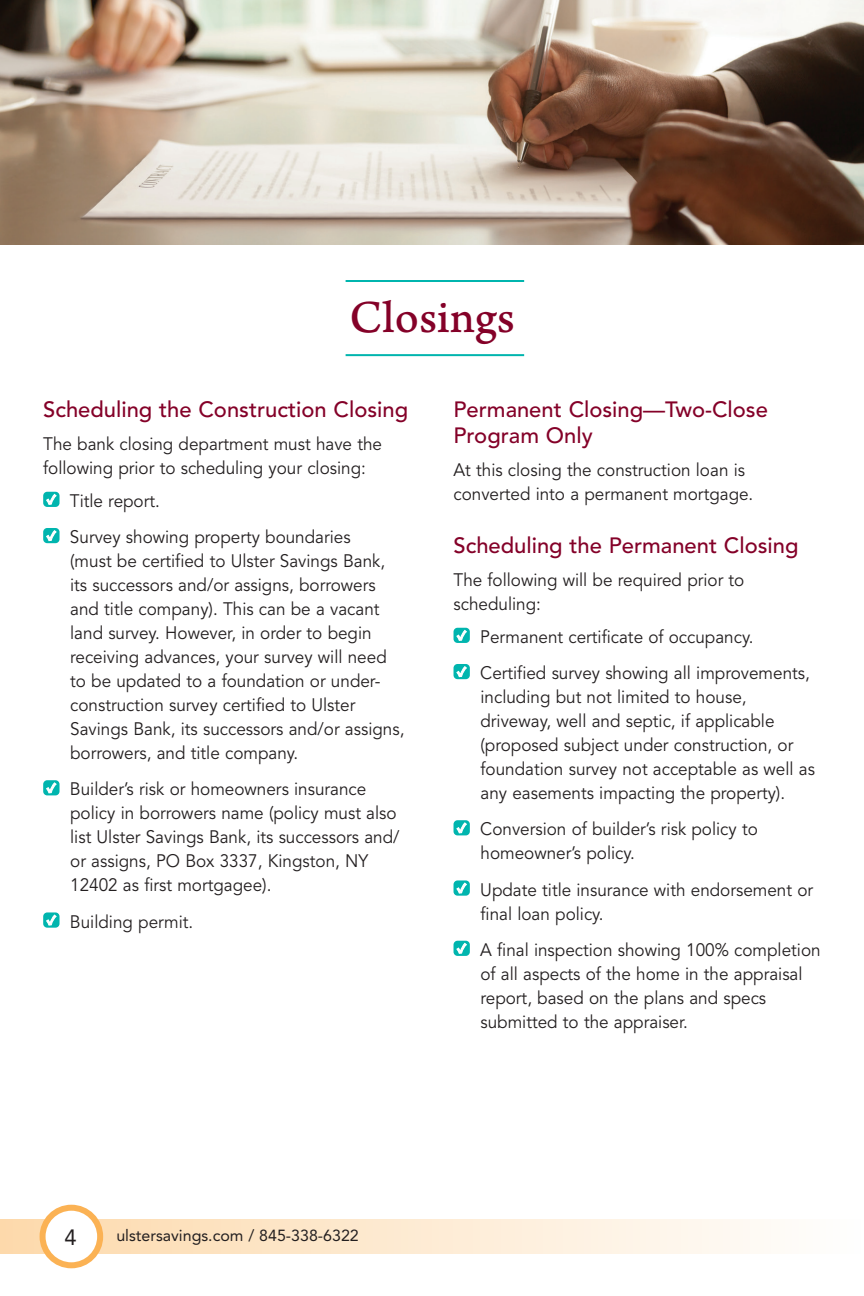
<style>
.page{position:relative;width:864px;height:1296px;background:#fff}
.page>*{position:absolute;margin:0;border:0;box-sizing:border-box;transform-origin:0 0}
.Heading{font:48px "Arno Pro Caption";color:#840128}
.Subheading{font:500 22px/26px "Avenir LT Std";color:#840128}
.t1{font:22px "Avenir LT Std";color:#231f20}
.Checks{font:18px/24px "Avenir LT Std";color:#231f20;scale:.95 1}
.text{font:18px/24px "Avenir LT Std";color:#231f20;scale:.95 1}
.t2{font:16px "Avenir LT Std";color:#231f20}
</style>
<div class="page">
<div style="left:0;top:1219px;width:864px;height:35px;background:linear-gradient(to right,#fdd9ab,#fefefe)"></div>
<div style="left:43px;top:1208px;width:57px;height:57px;background:#fff;border-radius:50%"></div>
<div style="left:40px;top:1205px;width:63px;height:63px;border:6px solid #fbb254;border-radius:50%"></div>
<svg style="left:43px;top:492px;width:17px;height:15px"></svg>
<svg style="left:45px;top:493px;width:13px;height:14px"></svg>
<svg style="left:43px;top:528px;width:17px;height:15px"></svg>
<svg style="left:45px;top:529px;width:13px;height:15px"></svg>
<div style="left:43px;top:780px;width:17px;height:15px;background:#00b5ae;border-radius:4px"></div>
<svg style="left:45px;top:782px;width:13px;height:14px"></svg>
<div style="left:43px;top:912px;width:17px;height:16px;background:#00b5ae;border-radius:4px"></div>
<svg style="left:45px;top:914px;width:13px;height:14px"></svg>
<svg style="left:454px;top:628px;width:16px;height:15px"></svg>
<svg style="left:455px;top:629px;width:13px;height:14px"></svg>
<svg style="left:454px;top:664px;width:16px;height:15px"></svg>
<svg style="left:455px;top:665px;width:13px;height:15px"></svg>
<div style="left:454px;top:820px;width:16px;height:15px;background:#00b5ae;border-radius:4px"></div>
<svg style="left:455px;top:822px;width:13px;height:14px"></svg>
<div style="left:454px;top:880px;width:16px;height:16px;background:#00b5ae;border-radius:4px"></div>
<svg style="left:455px;top:882px;width:13px;height:14px"></svg>
<div style="left:454px;top:941px;width:16px;height:15px;background:#00b5ae;border-radius:4px"></div>
<svg style="left:455px;top:942px;width:13px;height:14px"></svg>
<hr style="left:346px;top:280px;width:178px;height:2px;background:#00b5ae">
<hr style="left:346px;top:354px;width:178px;height:2px;background:#00b5ae">
<img style="left:0;top:0;width:864px;height:245px">
<p class="Heading" style="left:349px;top:289px;width:167px">Closings</p>
<p class="Subheading" style="left:43px;top:397px;width:366px">Scheduling the Construction Closing</p>
<p class="text" style="left:43px;top:432px;width:358px">The bank closing department must have the following prior to scheduling your closing:</p>
<p class="Checks" style="left:70px;top:489px;width:96px">Title report.</p>
<p class="Checks" style="left:70px;top:526px;width:354px">Survey showing property boundaries<br>(must be certified to Ulster Savings Bank, its successors and/or assigns, borrowers and title company). This can be a vacant land survey. However, in order to begin receiving advances, your survey will need to be updated to a foundation or under&shy;construction survey certified to Ulster Savings Bank, its successors and/or assigns, borrowers, and title company.</p>
<p class="Checks" style="left:70px;top:778px;width:348px">Builder’s risk or homeowners insurance policy in borrowers name (policy must also list Ulster Savings Bank, its successors and/ or assigns, PO Box 3337, Kingston, NY 12402 as first mortgagee).</p>
<p class="Checks" style="left:70px;top:910px;width:131px">Building permit.</p>
<p class="Subheading" style="left:454px;top:397px;width:316px">Permanent Closing—Two-Close<br>Program Only</p>
<p class="text" style="left:454px;top:458px;width:317px">At this closing the construction loan is converted into a permanent mortgage.</p>
<p class="Subheading" style="left:454px;top:533px;width:346px">Scheduling the Permanent Closing</p>
<p class="text" style="left:454px;top:568px;width:308px">The following will be required prior to scheduling:</p>
<p class="Checks" style="left:480px;top:625px;width:289px">Permanent certificate of occupancy.</p>
<p class="Checks" style="left:480px;top:662px;width:354px">Certified survey showing all improvements, including but not limited to house, driveway, well and septic, if applicable (proposed subject under construction, or foundation survey not acceptable as well as any easements impacting the property).</p>
<p class="Checks" style="left:480px;top:818px;width:294px">Conversion of builder’s risk policy to homeowner’s policy.</p>
<p class="Checks" style="left:480px;top:878px;width:352px">Update title insurance with endorsement or final loan policy.</p>
<p class="Checks" style="left:480px;top:938px;width:360px">A final inspection showing 100% completion of all aspects of the home in the appraisal report, based on the plans and specs submitted to the appraiser.</p>
<p class="t1" style="left:64px;top:1224px;width:14px">4</p>
<p class="t2" style="left:116px;top:1226px;width:244px">ulstersavings.com / 845-338-6322</p>
</div>
